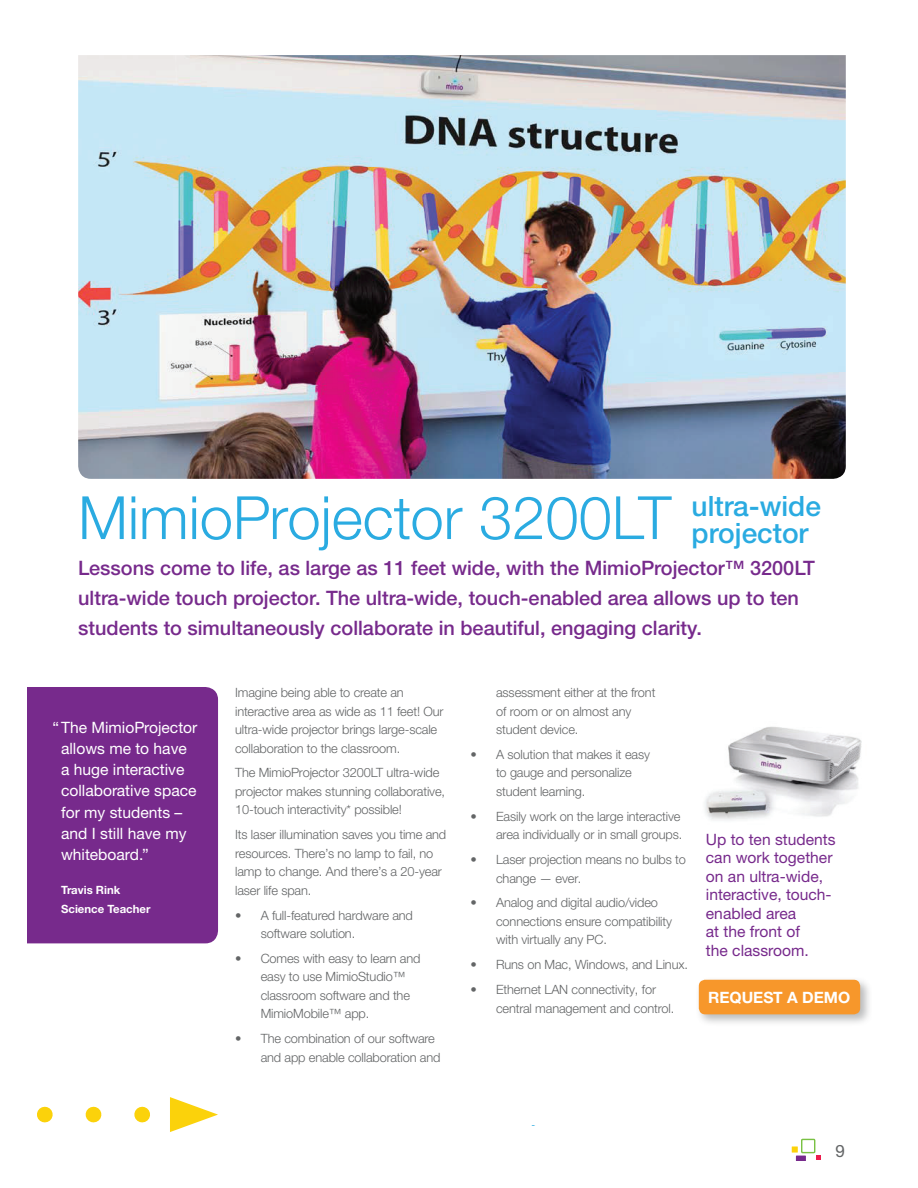
<style>
.page{position:relative;width:918px;height:1188px;background:#fff}
.page>*{position:absolute;margin:0;border:0;box-sizing:border-box;transform-origin:0 0}
.t1{font:300 59.7px "Helvetica Neue LTW1 G";color:#2aabe1}
.t2{font:500 28.05px/27px "Helvetica Neue LTW1 G";color:#2aabe1}
.t3{font:500 19.95px/29.8px "Helvetica Neue LTW1 G";color:#772a8c}
.t4{font:17.1px "Helvetica Neue LTW1 G";color:#636566}
.t5{font:15.6px/21.3px "Helvetica Neue LTW1 G";color:#fff}
.t6{font:15.6px/18.5px "Helvetica Neue LTW1 G";color:#772a8c}
.t7{font:700 15.6px "Helvetica Neue LTW1 G";color:#fff}
.t8{font:300 12.75px/18.5px "Helvetica Neue LTW1 G";letter-spacing:-.01em;color:#636566}
.t9{font:700 11.4px/19px "Helvetica Neue LTW1 G";color:#fff}
</style>
<div class="page">
<svg style="left:37px;top:1097px;width:181px;height:35px"></svg>
<svg style="left:796px;top:1156px;width:10px;height:5px"></svg>
<svg style="left:816px;top:1156px;width:4px;height:4px"></svg>
<div style="left:801px;top:1139px;width:14px;height:14px;border:1px solid #79c143"></div>
<div style="left:792px;top:1146px;width:6px;height:7px;background:#fcd209"></div>
<img style="left:78px;top:55px;width:768px;height:424px">
<div style="left:27px;top:687px;width:191px;height:256px;background:#772a8c"></div>
<img style="left:705px;top:726px;width:157px;height:94px">
<div style="left:695px;top:976px;width:178px;height:51px;background:#636567;opacity:.45"></div>
<div style="left:699px;top:980px;width:161px;height:34px;background:#f7972b;border-radius:6px"></div>
<h1 class="t1" style="left:78px;top:481px;width:595px">MimioProjector 3200LT</h1>
<h3 class="t3" style="left:78px;top:553px;width:738px">Lessons come to life, as large as 11 feet wide, with the MimioProjector™ 3200LT ultra-wide touch projector. The ultra-wide, touch-enabled area allows up to ten students to simultaneously collaborate in beautiful, engaging clarity.</h3>
<h2 class="t2" style="left:692px;top:493px;width:131px">ultra-wide projector</h2>
<p class="t5" style="left:61px;top:716px;width:138px;text-indent:-9px">“The MimioProjector allows me to have a huge interactive collaborative space for my students – and I still have my whiteboard.”</p>
<p class="t9" style="left:61px;top:880px;width:91px">Travis Rink<br>Science Teacher</p>
<p class="t8" style="left:235px;top:683px;width:210px">Imagine being able to create an interactive area as wide as 11 feet! Our ultra-wide projector brings large-scale collaboration to the classroom.</p>
<p class="t8" style="left:235px;top:764px;width:212px">The MimioProjector 3200LT ultra-wide projector makes stunning collaborative,<br>10-touch interactivity* possible!</p>
<p class="t8" style="left:235px;top:825px;width:213px">Its laser illumination saves you time and resources. There’s no lamp to fail, no lamp to change. And there’s a 20-year laser life span.</p>
<p class="t8" style="left:261px;top:906px;width:154px;text-indent:-26px">• A full-featured hardware and software solution.</p>
<p class="t8" style="left:261px;top:949px;width:161px;text-indent:-26px">• Comes with easy to learn and easy to use MimioStudio™ classroom software and the<br>MimioMobile™ app.</p>
<p class="t8" style="left:261px;top:1029px;width:181px;text-indent:-26px">• The combination of our software and app enable collaboration and</p>
<p class="t8" style="left:496px;top:683px;width:161px">assessment either at the front of room or on almost any student device.</p>
<p class="t8" style="left:496px;top:745px;width:155px;text-indent:-26px">• A solution that makes it easy to gauge and personalize student learning.</p>
<p class="t8" style="left:471px;top:807px;width:213px;text-align:right">• Easily work on the large interactive area individually or in small groups.</p>
<p class="t8" style="left:496px;top:850px;width:191px;text-indent:-26px">• Laser projection means no bulbs to change — ever.</p>
<p class="t8" style="left:496px;top:894px;width:177px;text-indent:-26px">• Analog and digital audio/video connections ensure compatibility with virtually any PC.</p>
<p class="t8" style="left:471px;top:955px;width:219px">• Runs on Mac, Windows, and Linux.</p>
<p class="t8" style="left:496px;top:980px;width:180px;text-indent:-26px">• Ethernet LAN connectivity, for central management and control.</p>
<p class="t6" style="left:706px;top:830px;width:131px">Up to ten students can work together on an ultra-wide, interactive, touch&shy;enabled area<br>at the front of<br>the classroom.</p>
<p class="t7" style="left:708px;top:987px;width:144px">REQUEST A DEMO</p>
<h3 class="t4" style="left:836px;top:1140px;width:11px">9</h3>
</div>
